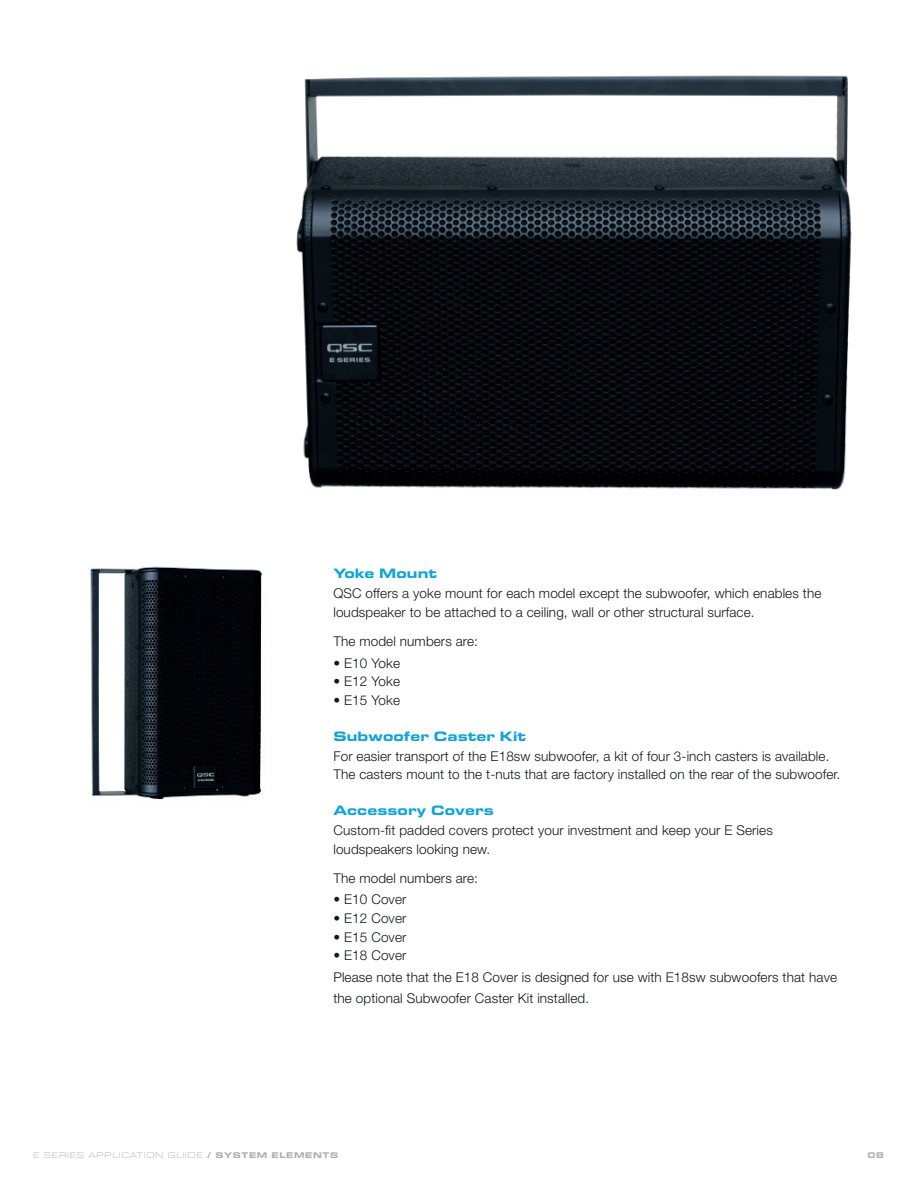
<style>
.page{position:relative;width:918px;height:1188px;background:#fff}
.page>*{position:absolute;margin:0;border:0;box-sizing:border-box;transform-origin:0 0}
.t1{font:700 expanded 13.8px "Eurostile Next LT Pro";letter-spacing:.01em;color:#13a4d5}
.t2{font:300 13.5px/18.6px "Helvetica Neue LT Pro";letter-spacing:.01em;color:#11161f}
.t3{font:300 expanded 8.4px "Eurostile Next LT Pro";letter-spacing:.08em;color:#acafb0}
.t4{font:700 expanded 8.4px "Eurostile Next LT Pro";color:#acafb0}
.s1{font-weight:700}
</style>
<div class="page">
<img style="left:90px;top:566px;width:172px;height:234px">
<img style="left:296px;top:75px;width:556px;height:415px">
<p class="t1" style="left:333px;top:566px;width:105px">Yoke Mount</p>
<p class="t2" style="left:333px;top:584px;width:490px">QSC offers a yoke mount for each model except the subwoofer, which enables the loudspeaker to be attached to a ceiling, wall or other structural surface.</p>
<p class="t2" style="left:333px;top:632px;width:146px">The model numbers are:</p>
<p class="t2" style="left:333px;top:653px;width:68px">• E10 Yoke</p>
<p class="t2" style="left:333px;top:672px;width:68px">• E12 Yoke</p>
<p class="t2" style="left:333px;top:691px;width:68px">• E15 Yoke</p>
<p class="t1" style="left:333px;top:728px;width:194px">Subwoofer Caster Kit</p>
<p class="t2" style="left:333px;top:746px;width:508px">For easier transport of the E18sw subwoofer, a kit of four 3-inch casters is available.<br>The casters mount to the t-nuts that are factory installed on the rear of the subwoofer.</p>
<p class="t1" style="left:333px;top:803px;width:162px">Accessory Covers</p>
<p class="t2" style="left:333px;top:821px;width:441px">Custom-fit padded covers protect your investment and keep your E Series loudspeakers looking new.</p>
<p class="t2" style="left:333px;top:868px;width:146px">The model numbers are:</p>
<p class="t2" style="left:333px;top:890px;width:75px">• E10 Cover</p>
<p class="t2" style="left:333px;top:909px;width:75px">• E12 Cover</p>
<p class="t2" style="left:333px;top:927px;width:75px">• E15 Cover</p>
<p class="t2" style="left:333px;top:944px;width:505px;line-height:21.6px">• E18 Cover<br>Please note that the E18 Cover is designed for use with E18sw subwoofers that have the optional Subwoofer Caster Kit installed.</p>
<p class="t3" style="left:33px;top:1151px;width:306px">E SERIES APPLICATION GUIDE <span class="s1">/ SYSTEM ELEMENTS</span></p>
<p class="t4" style="left:868px;top:1151px;width:18px">08</p>
</div>
